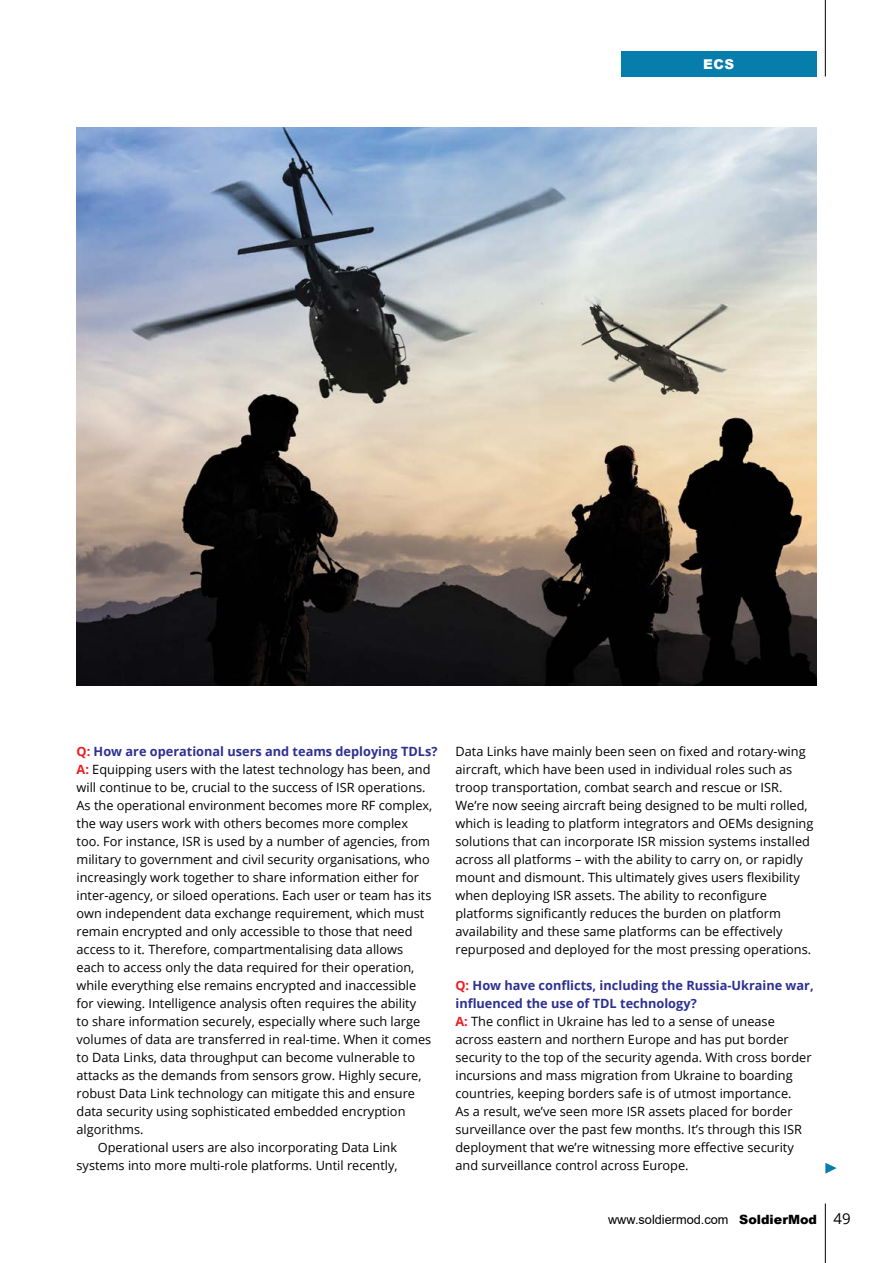
<style>
.page{position:relative;width:893px;height:1263px;background:#fff}
.page>*{position:absolute;margin:0;border:0;box-sizing:border-box;transform-origin:0 0}
.t1{font:900 13.5px "Arial";color:#fff}
.t2{font:12.75px/18px "Open Sans";color:#000}
.t3{font:700 12.75px "Open Sans";color:#2e3092}
.t4{font:12.75px "Arial";color:#000}
.s1{color:#ed1d24}
.s2{font-weight:700;color:#ed1d24}
.s3{font-weight:700;color:#2e3092}
.s4{font-weight:900}
.s5{font-family:"Open Sans";font-size:15px}
</style>
<div class="page">
<hr style="left:825px;top:0;width:1px;height:77px;background:#000">
<hr style="left:825px;top:1203px;width:1px;height:60px;background:#000">
<div style="left:621px;top:51px;width:195px;height:26px;background:#077dab"></div>
<img style="left:77px;top:128px;width:739px;height:557px">
<svg style="left:825px;top:1163px;width:12px;height:11px"></svg>
<p class="t1" style="left:703px;top:54px;width:32px">ECS</p>
<p class="t3" style="left:77px;top:742px;width:362px"><span class="s1">Q:</span> How are operational users and teams deploying TDLs?</p>
<p class="t2" style="left:77px;top:760px;width:355px"><span class="s2">A:</span> Equipping users with the latest technology has been, and</p>
<p class="t2" style="left:77px;top:778px;width:351px">will continue to be, crucial to the success of ISR operations.</p>
<p class="t2" style="left:77px;top:796px;width:357px">As the operational environment becomes more RF complex,</p>
<p class="t2" style="left:77px;top:814px;width:333px">the way users work with others becomes more complex</p>
<p class="t2" style="left:77px;top:832px;width:355px">too. For instance, ISR is used by a number of agencies, from</p>
<p class="t2" style="left:77px;top:850px;width:355px">military to government and civil security organisations, who</p>
<p class="t2" style="left:77px;top:868px;width:344px">increasingly work together to share information either for</p>
<p class="t2" style="left:77px;top:886px;width:356px">inter-agency, or siloed operations. Each user or team has its</p>
<p class="t2" style="left:77px;top:904px;width:349px">own independent data exchange requirement, which must</p>
<p class="t2" style="left:77px;top:922px;width:338px">remain encrypted and only accessible to those that need</p>
<p class="t2" style="left:77px;top:940px;width:328px">access to it. Therefore, compartmentalising data allows</p>
<p class="t2" style="left:77px;top:958px;width:339px">each to access only the data required for their operation,</p>
<p class="t2" style="left:77px;top:976px;width:341px">while everything else remains encrypted and inaccessible</p>
<p class="t2" style="left:77px;top:994px;width:341px">for viewing. Intelligence analysis often requires the ability</p>
<p class="t2" style="left:77px;top:1012px;width:345px">to share information securely, especially where such large</p>
<p class="t2" style="left:77px;top:1030px;width:356px">volumes of data are transferred in real-time. When it comes</p>
<p class="t2" style="left:77px;top:1048px;width:340px">to Data Links, data throughput can become vulnerable to</p>
<p class="t2" style="left:77px;top:1066px;width:346px">attacks as the demands from sensors grow. Highly secure,</p>
<p class="t2" style="left:77px;top:1084px;width:340px">robust Data Link technology can mitigate this and ensure</p>
<p class="t2" style="left:77px;top:1102px;width:330px">data security using sophisticated embedded encryption</p>
<p class="t2" style="left:77px;top:1120px;width:69px">algorithms.</p>
<p class="t2" style="left:98px;top:1138px;width:301px">Operational users are also incorporating Data Link</p>
<p class="t2" style="left:77px;top:1156px;width:323px">systems into more multi-role platforms. Until recently,</p>
<p class="t2" style="left:455px;top:742px;width:359px">Data Links have mainly been seen on fixed and rotary-wing aircraft, which have been used in individual roles such as troop transportation, combat search and rescue or ISR.<br>We’re now seeing aircraft being designed to be multi rolled, which is leading to platform integrators and OEMs designing solutions that can incorporate ISR mission systems installed across all platforms – with the ability to carry on, or rapidly mount and dismount. This ultimately gives users flexibility when deploying ISR assets. The ability to reconfigure platforms significantly reduces the burden on platform availability and these same platforms can be effectively repurposed and deployed for the most pressing operations.</p>
<p class="t2" style="left:455px;top:976px;width:360px"><span class="s2">Q:</span> <span class="s3">How have conflicts, including the Russia-Ukraine war, influenced the use of TDL technology?<br></span><span class="s2">A:</span> The conflict in Ukraine has led to a sense of unease across eastern and northern Europe and has put border security to the top of the security agenda. With cross border incursions and mass migration from Ukraine to boarding countries, keeping borders safe is of utmost importance.<br>As a result, we’ve seen more ISR assets placed for border surveillance over the past few months. It’s through this ISR deployment that we’re witnessing more effective security and surveillance control across Europe.</p>
<p class="t4" style="left:608px;top:1211px;width:244px">www.soldiermod.com <span class="s4">SoldierMod</span> <span class="s5">49</span></p>
</div>
